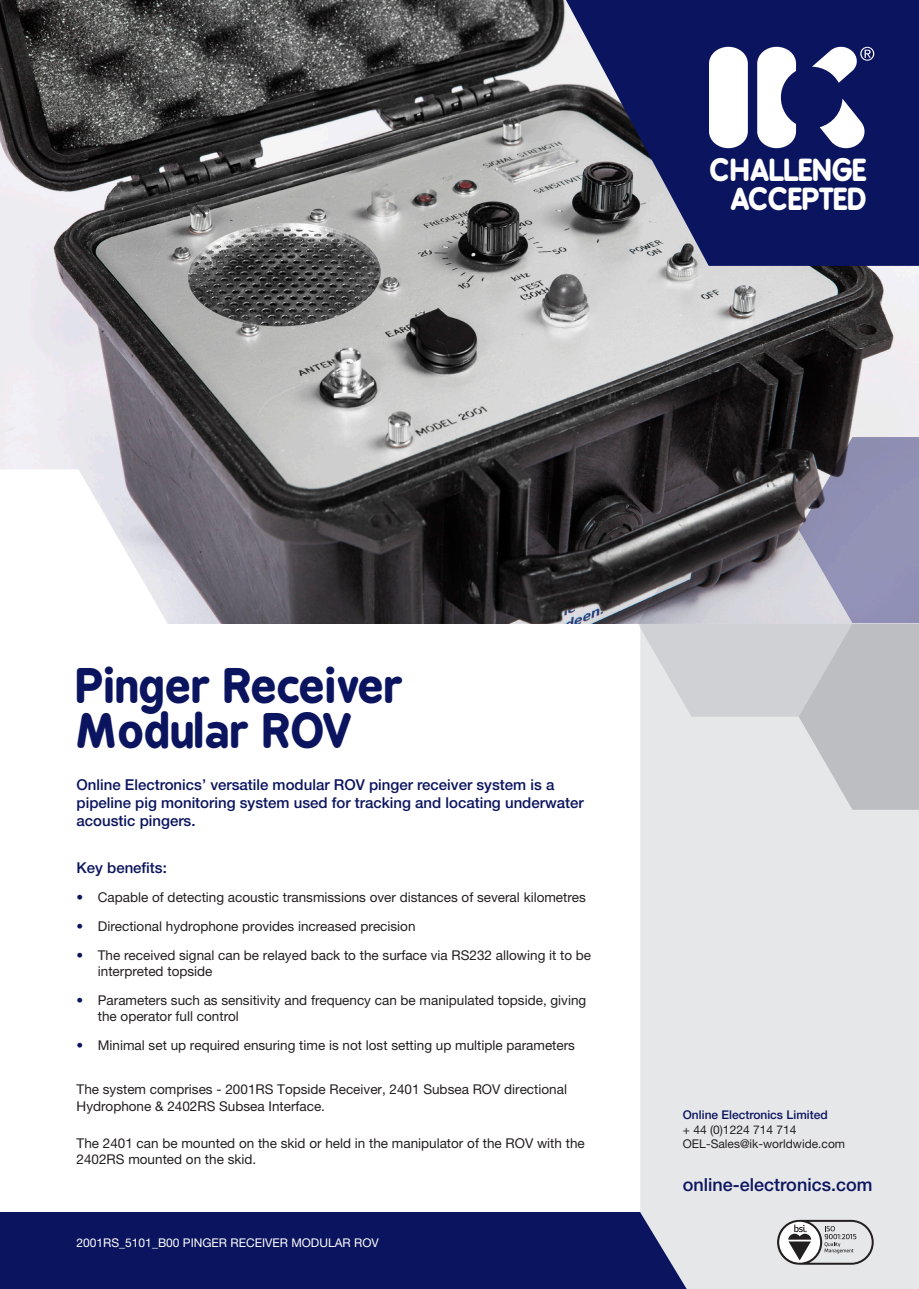
<style>
.page{position:relative;width:919px;height:1289px;background:#fff}
.page>*{position:absolute;margin:0;border:0;box-sizing:border-box;transform-origin:0 0}
.t1{font:700 45px "B Preplay";color:#0b145e}
.t2{font:700 28.8px/28.8px "B Preplay";color:#fff;text-align:right}
.t3{font:500 18px "Helvetica Neue LT Pro";color:#0b145e}
.t4{font:500 15px/18px "Helvetica Neue LT Pro";color:#0b145e}
.t5{font:13.5px/16.2px "Helvetica Neue LT Pro";color:#231f20}
.t6{font:12px/14.4px "Helvetica Neue LT Pro";color:#231f20}
.t7{font:12px "Helvetica Neue LT Pro";color:#fff}
.s1{color:#0b145e}
.s2{font-weight:500;color:#0b145e}
</style>
<div class="page">
<div style="left:0;top:1212px;width:918px;height:76px;background:#0b145e"></div>
<div style="left:640px;top:809px;width:278px;height:479px;background:#e6e7e9"></div>
<img style="left:0;top:0;width:918px;height:623px">
<svg style="left:566px;top:0;width:352px;height:266px;background:#2e356d"></svg>
<svg style="left:709px;top:46px;width:165px;height:102px"></svg>
<svg style="left:637px;top:437px;width:281px;height:372px;background:#a1a1a9"></svg>
<svg style="left:0;top:469px;width:168px;height:155px"></svg>
<svg style="left:777px;top:1219px;width:96px;height:45px;background:#bbbbbc"></svg>
<p class="t2" style="left:709px;top:156px;width:158px">CHALLENGE<br>ACCEPTED</p>
<p class="t1" style="left:77px;top:658px;width:329px">Pinger Receiver</p>
<p class="t1" style="left:77px;top:703px;width:277px">Modular ROV</p>
<p class="t4" style="left:77px;top:775px;width:508px">Online Electronics’ versatile modular ROV pinger receiver system is a pipeline pig monitoring system used for tracking and locating underwater acoustic pingers.</p>
<p class="t4" style="left:77px;top:858px;width:92px">Key benefits:</p>
<p class="t5" style="left:77px;top:888px;width:511px"><span class="s1">•</span> Capable of detecting acoustic transmissions over distances of several kilometres</p>
<p class="t5" style="left:77px;top:917px;width:340px"><span class="s1">•</span> Directional hydrophone provides increased precision</p>
<p class="t5" style="left:98px;top:946px;width:495px;text-indent:-21px"><span class="s1">•</span> The received signal can be relayed back to the surface via RS232 allowing it to be interpreted topside</p>
<p class="t5" style="left:98px;top:991px;width:490px;text-indent:-21px"><span class="s1">•</span> Parameters such as sensitivity and frequency can be manipulated topside, giving the operator full control</p>
<p class="t5" style="left:77px;top:1037px;width:500px"><span class="s1">•</span> Minimal set up required ensuring time is not lost setting up multiple parameters</p>
<p class="t5" style="left:77px;top:1081px;width:492px">The system comprises - 2001RS Topside Receiver, 2401 Subsea ROV directional<br>Hydrophone &amp; 2402RS Subsea Interface.</p>
<p class="t5" style="left:77px;top:1134px;width:509px">The 2401 can be mounted on the skid or held in the manipulator of the ROV with the<br>2402RS mounted on the skid.</p>
<p class="t7" style="left:77px;top:1235px;width:304px">2001RS_5101_B00 PINGER RECEIVER MODULAR ROV</p>
<p class="t6" style="left:682px;top:1107px;width:164px"><span class="s2">Online Electronics Limited<br></span>+ 44 (0)1224 714 714<br>OEL-Sales@ik-worldwide.com</p>
<p class="t3" style="left:682px;top:1173px;width:191px">online-electronics.com</p>
</div>
